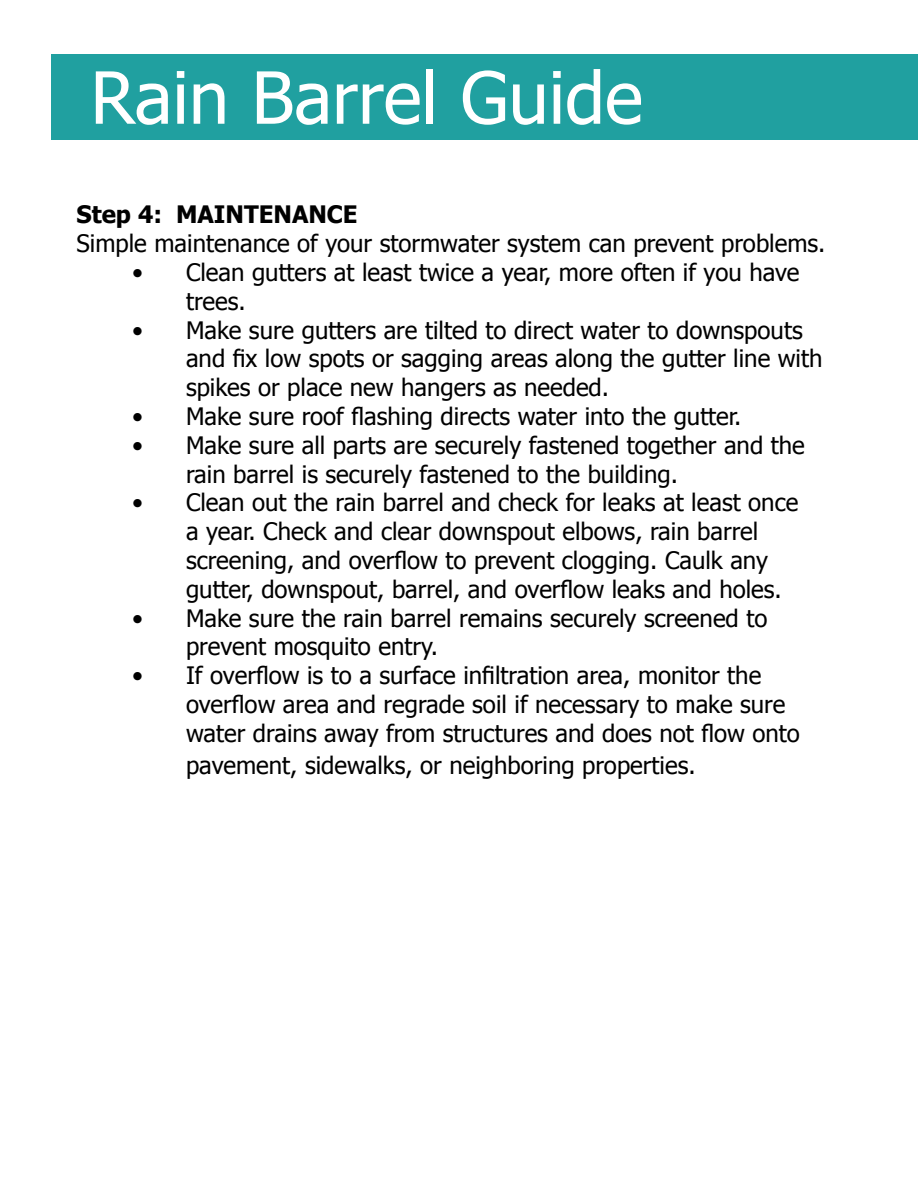
<style>
.page{position:relative;width:918px;height:1188px;background:#fff}
.page>*{position:absolute;margin:0;border:0;box-sizing:border-box;transform-origin:0 0}
.t1{font:72px "Tahoma";color:#fff}
.t2{font:24px/28.8px "Tahoma";color:#000}
.t3{font:700 24px "Tahoma";color:#000}
</style>
<div class="page">
<div style="left:52px;top:54px;width:866px;height:85px;background:#20a0a0"></div>
<h1 class="t1" style="left:91px;top:49px;width:554px">Rain Barrel Guide</h1>
<p class="t3" style="left:76px;top:198px;width:283px">Step 4: MAINTENANCE</p>
<p class="t2" style="left:76px;top:228px;width:751px">Simple maintenance of your stormwater system can prevent problems.</p>
<p class="t2" style="left:186px;top:257px;width:615px;text-indent:-54px">• Clean gutters at least twice a year, more often if you have trees.</p>
<p class="t2" style="left:186px;top:314px;width:638px;text-indent:-54px">• Make sure gutters are tilted to direct water to downspouts and fix low spots or sagging areas along the gutter line with spikes or place new hangers as needed.</p>
<p class="t2" style="left:132px;top:401px;width:611px">• Make sure roof flashing directs water into the gutter.</p>
<p class="t2" style="left:186px;top:429px;width:620px;text-indent:-54px">• Make sure all parts are securely fastened together and the rain barrel is securely fastened to the building.</p>
<p class="t2" style="left:186px;top:487px;width:614px;text-indent:-54px">• Clean out the rain barrel and check for leaks at least once a year. Check and clear downspout elbows, rain barrel screening, and overflow to prevent clogging. Caulk any gutter, downspout, barrel, and overflow leaks and holes.</p>
<p class="t2" style="left:186px;top:602px;width:583px;text-indent:-54px">• Make sure the rain barrel remains securely screened to prevent mosquito entry.</p>
<p class="t2" style="left:186px;top:660px;width:615px;text-indent:-54px">• If overflow is to a surface infiltration area, monitor the overflow area and regrade soil if necessary to make sure water drains away from structures and does not flow onto</p>
<p class="t2" style="left:186px;top:750px;width:511px">pavement, sidewalks, or neighboring properties.</p>
</div>
